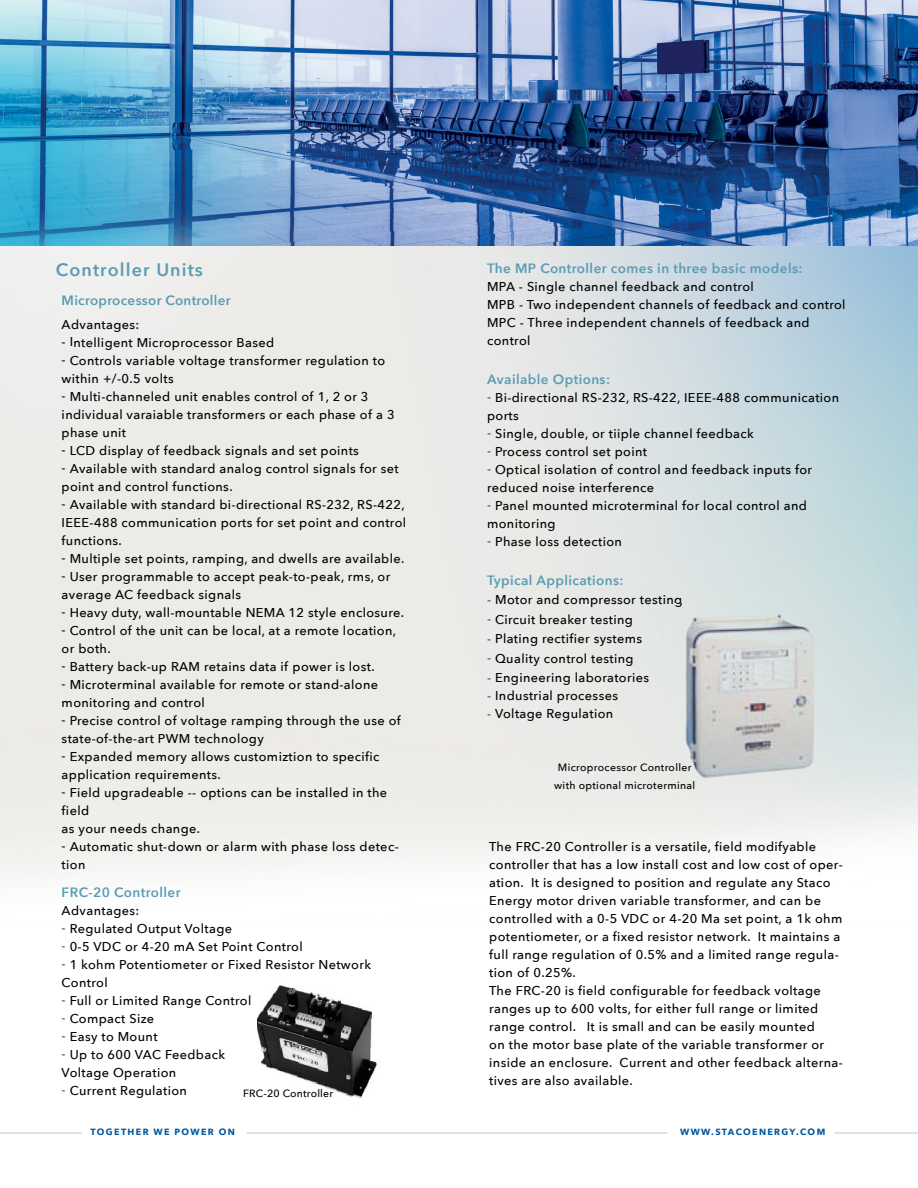
<style>
.page{position:relative;width:918px;height:1188px;background:#fff}
.page>*{position:absolute;margin:0;border:0;box-sizing:border-box;transform-origin:0 0}
.t1{font:600 18px "Avenir Next";letter-spacing:.06em;color:#5a9cb4}
.t2{font:600 13.5px "Avenir Next";letter-spacing:.03em;color:#5a9cb4}
.t3{font:500 12.75px/18px "Avenir Next";letter-spacing:.03em;color:#000}
.t4{font:500 10.5px/18px "Avenir Next";letter-spacing:.03em;color:#000;text-align:center}
.t5{font:700 9px "Avenir Next";letter-spacing:.15em;color:#0058a2}
.s1{color:#0058a2}
</style>
<div class="page">
<img style="left:0;top:245px;width:918px;height:630px">
<img style="left:0;top:0;width:918px;height:245px">
<img style="left:258px;top:985px;width:119px;height:113px">
<img style="left:675px;top:604px;width:145px;height:179px">
<hr style="left:247px;top:1132px;width:420px;height:2px;background:#383836">
<hr style="left:0;top:1132px;width:82px;height:2px;background:#383836">
<hr style="left:835px;top:1132px;width:83px;height:2px;background:#383836">
<h1 class="t1" style="left:56px;top:254px;width:149px">Controller Units</h1>
<p class="t2" style="left:62px;top:289px;width:171px">Microprocessor Controller</p>
<p class="t3" style="left:62px;top:315px;width:79px">Advantages:</p>
<p class="t3" style="left:62px;top:333px;width:214px">- Intelligent Microprocessor Based</p>
<p class="t3" style="left:62px;top:351px;width:325px">- Controls variable voltage transformer regulation to within +/-0.5 volts</p>
<p class="t3" style="left:62px;top:387px;width:335px">- Multi-channeled unit enables control of 1, 2 or 3 individual varaiable transformers or each phase of a 3 phase unit</p>
<p class="t3" style="left:62px;top:441px;width:299px">- LCD display of feedback signals and set points</p>
<p class="t3" style="left:62px;top:459px;width:339px">- Available with standard analog control signals for set point and control functions.</p>
<p class="t3" style="left:62px;top:495px;width:346px;text-align:justify">- Available with standard bi-directional RS-232, RS-422, IEEE-488 communication ports for set point and control functions.</p>
<p class="t3" style="left:62px;top:549px;width:344px">- Multiple set points, ramping, and dwells are available.</p>
<p class="t3" style="left:62px;top:567px;width:330px">- User programmable to accept peak-to-peak, rms, or average AC feedback signals</p>
<p class="t3" style="left:62px;top:603px;width:344px">- Heavy duty, wall-mountable NEMA 12 style enclosure.</p>
<p class="t3" style="left:62px;top:621px;width:336px">- Control of the unit can be local, at a remote location, or both.</p>
<p class="t3" style="left:62px;top:657px;width:315px">- Battery back-up RAM retains data if power is lost.</p>
<p class="t3" style="left:62px;top:675px;width:318px">- Microterminal available for remote or stand-alone monitoring and control</p>
<p class="t3" style="left:62px;top:711px;width:341px">- Precise control of voltage ramping through the use of state-of-the-art PWM technology</p>
<p class="t3" style="left:62px;top:747px;width:319px">- Expanded memory allows customiztion to specific application requirements.</p>
<p class="t3" style="left:62px;top:783px;width:327px">- Field upgradeable -- options can be installed in the field<br>as your needs change.</p>
<p class="t3" style="left:62px;top:837px;width:339px">- Automatic shut-down or alarm with phase loss detec&shy;tion</p>
<p class="t2" style="left:62px;top:880px;width:120px">FRC-20 Controller</p>
<p class="t3" style="left:62px;top:901px;width:79px">Advantages:</p>
<p class="t3" style="left:62px;top:919px;width:172px"><span class="s1">-</span> Regulated Output Voltage</p>
<p class="t3" style="left:62px;top:937px;width:243px"><span class="s1">-</span> 0-5 VDC or 4-20 mA Set Point Control</p>
<p class="t3" style="left:62px;top:955px;width:311px"><span class="s1">-</span> 1 kohm Potentiometer or Fixed Resistor Network<br>Control</p>
<p class="t3" style="left:62px;top:991px;width:191px"><span class="s1">-</span> Full or Limited Range Control</p>
<p class="t3" style="left:62px;top:1009px;width:94px"><span class="s1">-</span> Compact Size</p>
<p class="t3" style="left:62px;top:1027px;width:97px"><span class="s1">-</span> Easy to Mount</p>
<p class="t3" style="left:62px;top:1045px;width:165px"><span class="s1">-</span> Up to 600 VAC Feedback<br>Voltage Operation</p>
<p class="t3" style="left:62px;top:1081px;width:127px"><span class="s1">-</span> Current Regulation</p>
<p class="t4" style="left:243px;top:1084px;width:92px">FRC-20 Controller</p>
<p class="t2" style="left:487px;top:257px;width:317px">The MP Controller comes in three basic models:</p>
<p class="t3" style="left:487px;top:277px;width:360px">MPA - Single channel feedback and control<br>MPB - Two independent channels of feedback and control MPC - Three independent channels of feedback and control</p>
<p class="t2" style="left:487px;top:368px;width:125px">Available Options:</p>
<p class="t3" style="left:487px;top:388px;width:354px"><span class="s1">-</span> Bi-directional RS-232, RS-422, IEEE-488 communication ports</p>
<p class="t3" style="left:487px;top:424px;width:268px"><span class="s1">-</span> Single, double, or tiiple channel feedback</p>
<p class="t3" style="left:487px;top:442px;width:161px"><span class="s1">-</span> Process control set point</p>
<p class="t3" style="left:487px;top:460px;width:327px"><span class="s1">-</span> Optical isolation of control and feedback inputs for reduced noise interference</p>
<p class="t3" style="left:487px;top:496px;width:321px"><span class="s1">-</span> Panel mounted microterminal for local control and monitoring</p>
<p class="t3" style="left:487px;top:532px;width:136px"><span class="s1">-</span> Phase loss detection</p>
<p class="t2" style="left:487px;top:569px;width:138px">Typical Applications:</p>
<p class="t3" style="left:487px;top:590px;width:197px"><span class="s1">-</span> Motor and compressor testing</p>
<p class="t3" style="left:487px;top:610px;width:147px"><span class="s1">-</span> Circuit breaker testing</p>
<p class="t3" style="left:487px;top:629px;width:157px"><span class="s1">-</span> Plating rectifier systems</p>
<p class="t3" style="left:487px;top:649px;width:148px"><span class="s1">-</span> Quality control testing</p>
<p class="t3" style="left:487px;top:668px;width:164px"><span class="s1">-</span> Engineering laboratories</p>
<p class="t3" style="left:487px;top:686px;width:133px"><span class="s1">-</span> Industrial processes</p>
<p class="t3" style="left:487px;top:704px;width:128px"><span class="s1">-</span> Voltage Regulation</p>
<p class="t4" style="left:554px;top:758px;width:143px">Microprocessor Controller with optional microterminal</p>
<p class="t3" style="left:489px;top:837px;width:355px">The FRC-20 Controller is a versatile, field modifyable controller that has a low install cost and low cost of oper&shy;ation. It is designed to position and regulate any Staco Energy motor driven variable transformer, and can be controlled with a 0-5 VDC or 4-20 Ma set point, a 1k ohm potentiometer, or a fixed resistor network. It maintains a full range regulation of 0.5% and a limited range regula&shy;tion of 0.25%.<br>The FRC-20 is field configurable for feedback voltage ranges up to 600 volts, for either full range or limited range control. It is small and can be easily mounted<br>on the motor base plate of the variable transformer or inside an enclosure. Current and other feedback alterna&shy;tives are also available.</p>
<p class="t5" style="left:91px;top:1124px;width:146px">TOGETHER WE POWER ON</p>
<p class="t5" style="left:680px;top:1124px;width:147px">WWW.STACOENERGY.COM</p>
</div>
